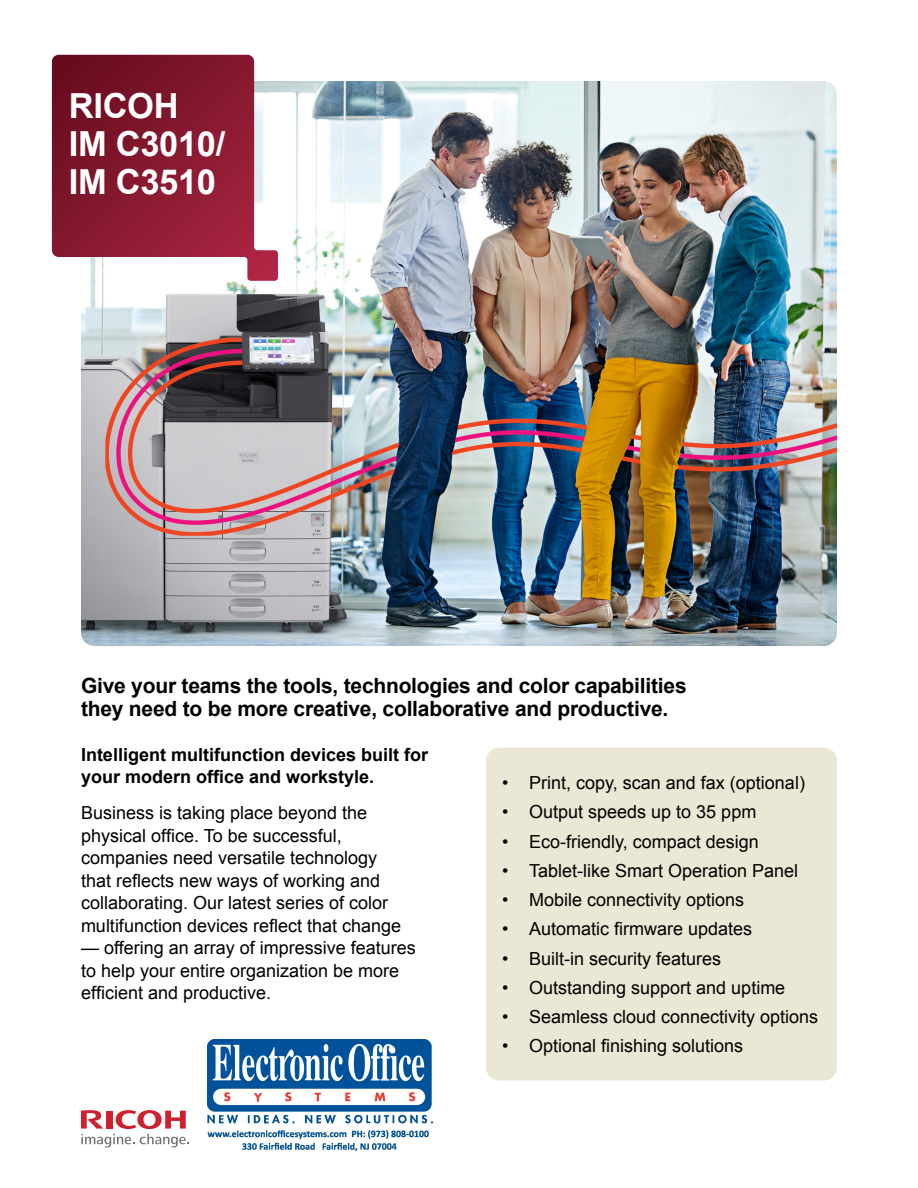
<style>
.page{position:relative;width:918px;height:1188px;background:#fff}
.page>*{position:absolute;margin:0;border:0;box-sizing:border-box;transform-origin:0 0}
.Header_1{font:700 34.5px/38px "Arial";letter-spacing:-.01em;color:#fff}
.Header_2{font:700 21px/23.1px "Arial";letter-spacing:-.01em;color:#000}
.Body_copy_12_pt{font:18px/22.5px "Arial";color:#000}
.Body_copy_12_pt-2{font:700 18px/22.5px "Arial";color:#000}
</style>
<div class="page">
<svg style="left:81px;top:1110px;width:108px;height:38px"></svg>
<img style="left:81px;top:81px;width:756px;height:565px">
<div style="left:486px;top:748px;width:351px;height:333px;background:#ebe7d5;border-radius:14px"></div>
<svg style="left:52px;top:55px;width:226px;height:226px"></svg>
<img style="left:208px;top:1039px;width:225px;height:112px">
<p class="Header_1" style="left:69px;top:89px;width:158px">RICOH<br>IM C3010/<br>IM C3510</p>
<p class="Header_2" style="left:81px;top:675px;width:607px">Give your teams the tools, technologies and color capabilities they need to be more creative, collaborative and productive.</p>
<p class="Body_copy_12_pt-2" style="left:81px;top:744px;width:349px">Intelligent multifunction devices built for your modern office and workstyle.</p>
<p class="Body_copy_12_pt" style="left:81px;top:802px;width:322px">Business is taking place beyond the physical office. To be successful, companies need versatile technology that reflects new ways of working and collaborating. Our latest series of color multifunction devices reflect that change</p>
<p class="Body_copy_12_pt" style="left:81px;top:937px;width:336px">— offering an array of impressive features to help your entire organization be more efficient and productive.</p>
<p class="Body_copy_12_pt" style="left:502px;top:772px;width:304px">• Print, copy, scan and fax (optional)</p>
<p class="Body_copy_12_pt" style="left:502px;top:801px;width:256px">• Output speeds up to 35 ppm</p>
<p class="Body_copy_12_pt" style="left:502px;top:830px;width:258px">• Eco-friendly, compact design</p>
<p class="Body_copy_12_pt" style="left:502px;top:859px;width:298px">• Tablet-like Smart Operation Panel</p>
<p class="Body_copy_12_pt" style="left:502px;top:889px;width:244px">• Mobile connectivity options</p>
<p class="Body_copy_12_pt" style="left:502px;top:918px;width:252px">• Automatic firmware updates</p>
<p class="Body_copy_12_pt" style="left:502px;top:947px;width:221px">• Built-in security features</p>
<p class="Body_copy_12_pt" style="left:502px;top:976px;width:285px">• Outstanding support and uptime</p>
<p class="Body_copy_12_pt" style="left:502px;top:1006px;width:318px">• Seamless cloud connectivity options</p>
<p class="Body_copy_12_pt" style="left:502px;top:1035px;width:243px">• Optional finishing solutions</p>
</div>
